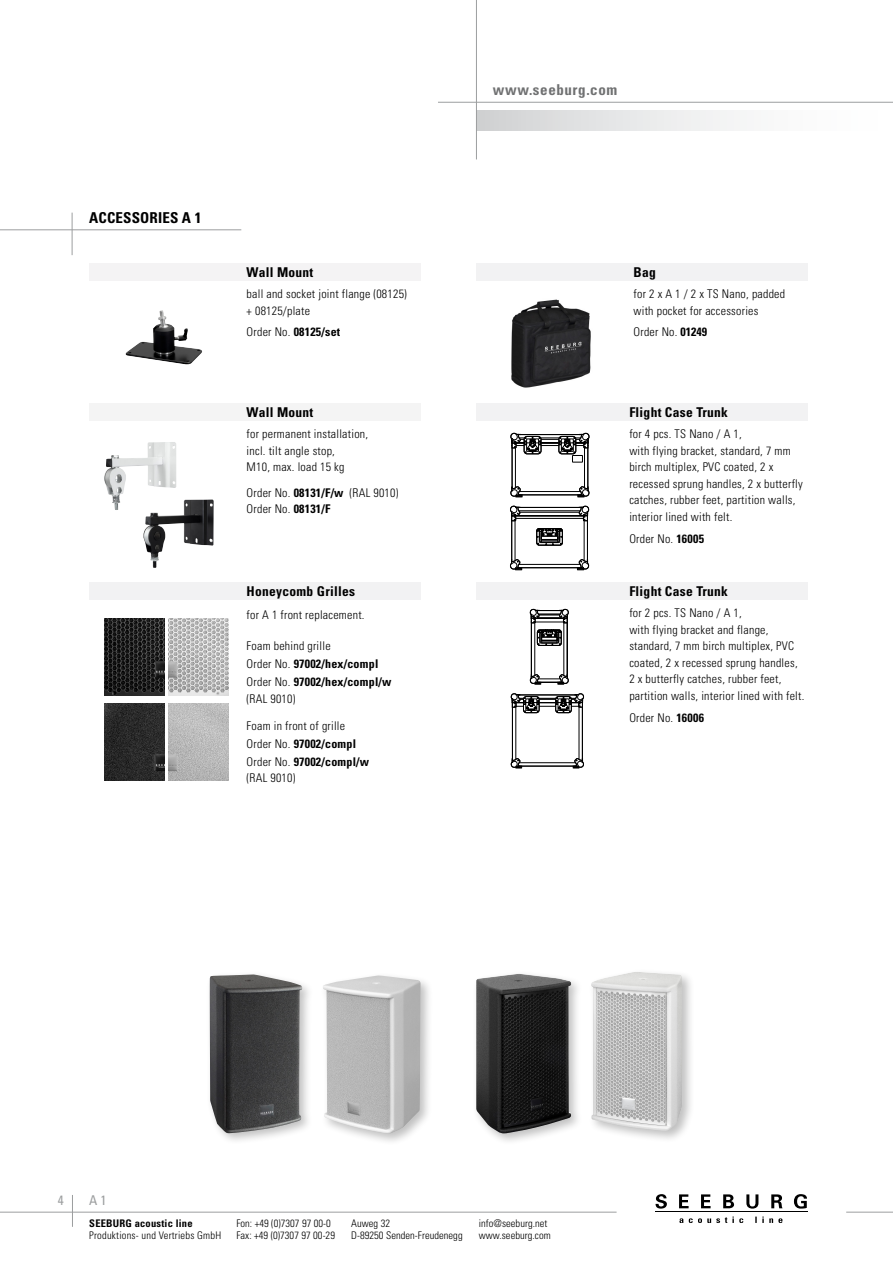
<style>
.page{position:relative;width:893px;height:1263px;background:#fff}
.page>*{position:absolute;margin:0;border:0;box-sizing:border-box;transform-origin:0 0}
.t1{font:700 condensed 15px "Univers";letter-spacing:.04em;color:#707172}
.t2{font:700 condensed 15px "Univers";letter-spacing:.01em;color:#000}
.t3{font:700 condensed 13.5px "Univers";letter-spacing:.02em;color:#000}
.t4{font:condensed 13.5px "Univers";color:#9c9e9f}
.t5{font:300 condensed 12px/16.5px "Univers";letter-spacing:.02em;color:#000}
.t6{font:700 condensed 12px "Univers";letter-spacing:.02em;color:#000}
.t7{font:300 condensed 10.5px/12px "Univers";letter-spacing:.005em;color:#000}
.t8{font:700 condensed 10.5px "Univers";letter-spacing:.02em;color:#000}
.s1{font-weight:300}
.s2{font-weight:700}
</style>
<div class="page">
<div style="left:476px;top:111px;width:417px;height:19px;background:linear-gradient(to right,#d3d5d6,#fff)"></div>
<hr style="left:438px;top:102px;width:455px;height:1px;background:#9c9e9f">
<hr style="left:476px;top:0;width:1px;height:159px;background:#9c9e9f">
<hr style="left:0;top:1212px;width:617px;height:1px;background:#9c9e9f">
<hr style="left:846px;top:1212px;width:47px;height:1px;background:#9c9e9f">
<hr style="left:655px;top:1211px;width:152px;height:1px;background:#000">
<svg style="left:679px;top:1216px;width:103px;height:7px"></svg>
<svg style="left:655px;top:1194px;width:12px;height:14px"></svg>
<svg style="left:679px;top:1194px;width:10px;height:14px"></svg>
<svg style="left:701px;top:1194px;width:10px;height:14px"></svg>
<svg style="left:723px;top:1194px;width:11px;height:14px"></svg>
<svg style="left:746px;top:1194px;width:12px;height:14px"></svg>
<svg style="left:771px;top:1194px;width:11px;height:14px"></svg>
<svg style="left:794px;top:1194px;width:13px;height:14px"></svg>
<hr style="left:72px;top:1195px;width:1px;height:32px;background:#9c9e9f">
<hr style="left:0;top:230px;width:241px;height:1px;background:#9c9e9f">
<hr style="left:72px;top:213px;width:1px;height:42px;background:#9c9e9f">
<div style="left:319px;top:971px;width:114px;height:175px;background:#000;opacity:.25"></div>
<img style="left:323px;top:975px;width:98px;height:159px">
<div style="left:205px;top:970px;width:110px;height:175px;background:#000;opacity:.25"></div>
<img style="left:210px;top:974px;width:92px;height:159px">
<div style="left:472px;top:968px;width:223px;height:178px;background:#000;opacity:.25"></div>
<img style="left:476px;top:972px;width:206px;height:161px">
<div style="left:476px;top:264px;width:332px;height:17px;background:#f2f2f3"></div>
<img style="left:511px;top:299px;width:80px;height:89px">
<div style="left:476px;top:404px;width:332px;height:17px;background:#f2f2f3"></div>
<div style="left:476px;top:583px;width:332px;height:17px;background:#f2f2f3"></div>
<svg style="left:541px;top:438px;width:18px;height:1px"></svg>
<div style="left:512px;top:445px;width:4px;height:47px;border:1px solid #000"></div>
<div style="left:515px;top:491px;width:70px;height:4px;border:1px solid #000"></div>
<div style="left:584px;top:445px;width:4px;height:47px;border:1px solid #000"></div>
<div style="left:512px;top:439px;width:76px;height:4px;border:1px solid #000"></div>
<div style="left:512px;top:443px;width:76px;height:3px;border:1px solid #000"></div>
<div style="left:515px;top:434px;width:70px;height:4px;border:1px solid #000"></div>
<svg style="left:510px;top:432px;width:31px;height:22px"></svg>
<div style="left:572px;top:455px;width:11px;height:7px;border:1px solid #000"></div>
<svg style="left:559px;top:432px;width:31px;height:22px"></svg>
<div style="left:512px;top:507px;width:75px;height:9px;background:#7e7e7e"></div>
<div style="left:515px;top:564px;width:69px;height:4px;border:1px solid #000"></div>
<div style="left:584px;top:518px;width:4px;height:46px;border:1px solid #000"></div>
<div style="left:512px;top:512px;width:76px;height:4px;border:1px solid #000"></div>
<div style="left:515px;top:507px;width:69px;height:4px;border:1px solid #000"></div>
<svg style="left:510px;top:486px;width:12px;height:35px"></svg>
<svg style="left:577px;top:486px;width:13px;height:35px"></svg>
<svg style="left:510px;top:559px;width:12px;height:12px"></svg>
<svg style="left:536px;top:528px;width:53px;height:43px"></svg>
<div style="left:512px;top:706px;width:4px;height:57px;border:1px solid #000"></div>
<div style="left:516px;top:762px;width:63px;height:4px;border:1px solid #000"></div>
<svg style="left:510px;top:758px;width:12px;height:11px"></svg>
<svg style="left:573px;top:758px;width:11px;height:11px"></svg>
<svg style="left:510px;top:608px;width:74px;height:105px"></svg>
<div style="left:89px;top:583px;width:332px;height:17px;background:#f2f2f3"></div>
<img style="left:104px;top:619px;width:125px;height:76px">
<img style="left:104px;top:704px;width:125px;height:76px">
<hr style="left:166px;top:617px;width:2px;height:165px;background:#fff">
<div style="left:89px;top:264px;width:332px;height:17px;background:#f4f3f4"></div>
<img style="left:125px;top:310px;width:77px;height:55px">
<div style="left:89px;top:404px;width:332px;height:17px;background:#f4f4f4"></div>
<img style="left:143px;top:499px;width:64px;height:69px">
<img style="left:104px;top:442px;width:70px;height:68px">
<p class="t2" style="left:89px;top:208px;width:114px">ACCESSORIES A 1</p>
<p class="t3" style="left:247px;top:264px;width:68px">Wall Mount</p>
<p class="t5" style="left:247px;top:285px;width:162px">ball and socket joint flange (08125) + 08125/plate</p>
<p class="t6" style="left:247px;top:324px;width:95px"><span class="s1">Order No.</span> 08125/set</p>
<p class="t3" style="left:247px;top:404px;width:68px">Wall Mount</p>
<p class="t5" style="left:247px;top:426px;width:123px">for permanent installation, incl. tilt angle stop,<br>M10, max. load 15 kg</p>
<p class="t5" style="left:247px;top:484px;width:153px">Order No. <span class="s2">08131/F/w</span> (RAL 9010)<br>Order No. <span class="s2">08131/F</span></p>
<p class="t3" style="left:247px;top:583px;width:110px">Honeycomb Grilles</p>
<p class="t5" style="left:247px;top:606px;width:119px">for A 1 front replacement.</p>
<p class="t5" style="left:247px;top:637px;width:146px;line-height:18px">Foam behind grille<br>Order No. <span class="s2">97002/hex/compl<br></span>Order No. <span class="s2">97002/hex/compl/w</span></p>
<p class="t5" style="left:247px;top:690px;width:50px">(RAL 9010)</p>
<p class="t5" style="left:247px;top:716px;width:124px;line-height:18px">Foam in front of grille<br>Order No. <span class="s2">97002/compl<br></span>Order No. <span class="s2">97002/compl/w</span></p>
<p class="t5" style="left:247px;top:769px;width:50px">(RAL 9010)</p>
<p class="t1" style="left:493px;top:81px;width:126px">www.seeburg.com</p>
<p class="t3" style="left:634px;top:264px;width:24px">Bag</p>
<p class="t5" style="left:634px;top:285px;width:153px">for 2 x A 1 / 2 x TS Nano, padded with pocket for accessories</p>
<p class="t5" style="left:634px;top:323px;width:75px">Order No. <span class="s2">01249</span></p>
<p class="t3" style="left:629px;top:404px;width:100px">Flight Case Trunk</p>
<p class="t5" style="left:629px;top:426px;width:175px">for 4 pcs. TS Nano / A 1,<br>with flying bracket, standard, 7 mm birch multiplex, PVC coated, 2 x recessed sprung handles, 2 x butterfly catches, rubber feet, partition walls, interior lined with felt.</p>
<p class="t5" style="left:629px;top:531px;width:76px">Order No. <span class="s2">16005</span></p>
<p class="t3" style="left:629px;top:583px;width:100px">Flight Case Trunk</p>
<p class="t5" style="left:629px;top:604px;width:177px">for 2 pcs. TS Nano / A 1,<br>with flying bracket and flange, standard, 7 mm birch multiplex, PVC coated, 2 x recessed sprung handles, 2 x butterfly catches, rubber feet, partition walls, interior lined with felt.</p>
<p class="t5" style="left:629px;top:709px;width:76px">Order No. <span class="s2">16006</span></p>
<p class="t4" style="left:58px;top:1191px;width:7px">4</p>
<p class="t4" style="left:89px;top:1191px;width:19px">A 1</p>
<p class="t8" style="left:89px;top:1217px;width:105px">SEEBURG acoustic line</p>
<p class="t7" style="left:89px;top:1229px;width:133px">Produktions- und Vertriebs GmbH</p>
<p class="t7" style="left:236px;top:1217px;width:100px">Fon: +49 (0)7307 97 00-0<br>Fax: +49 (0)7307 97 00-29</p>
<p class="t7" style="left:351px;top:1217px;width:113px">Auweg 32<br>D-89250 Senden-Freudenegg</p>
<p class="t7" style="left:479px;top:1217px;width:73px">info@seeburg.net www.seeburg.com</p>
</div>
